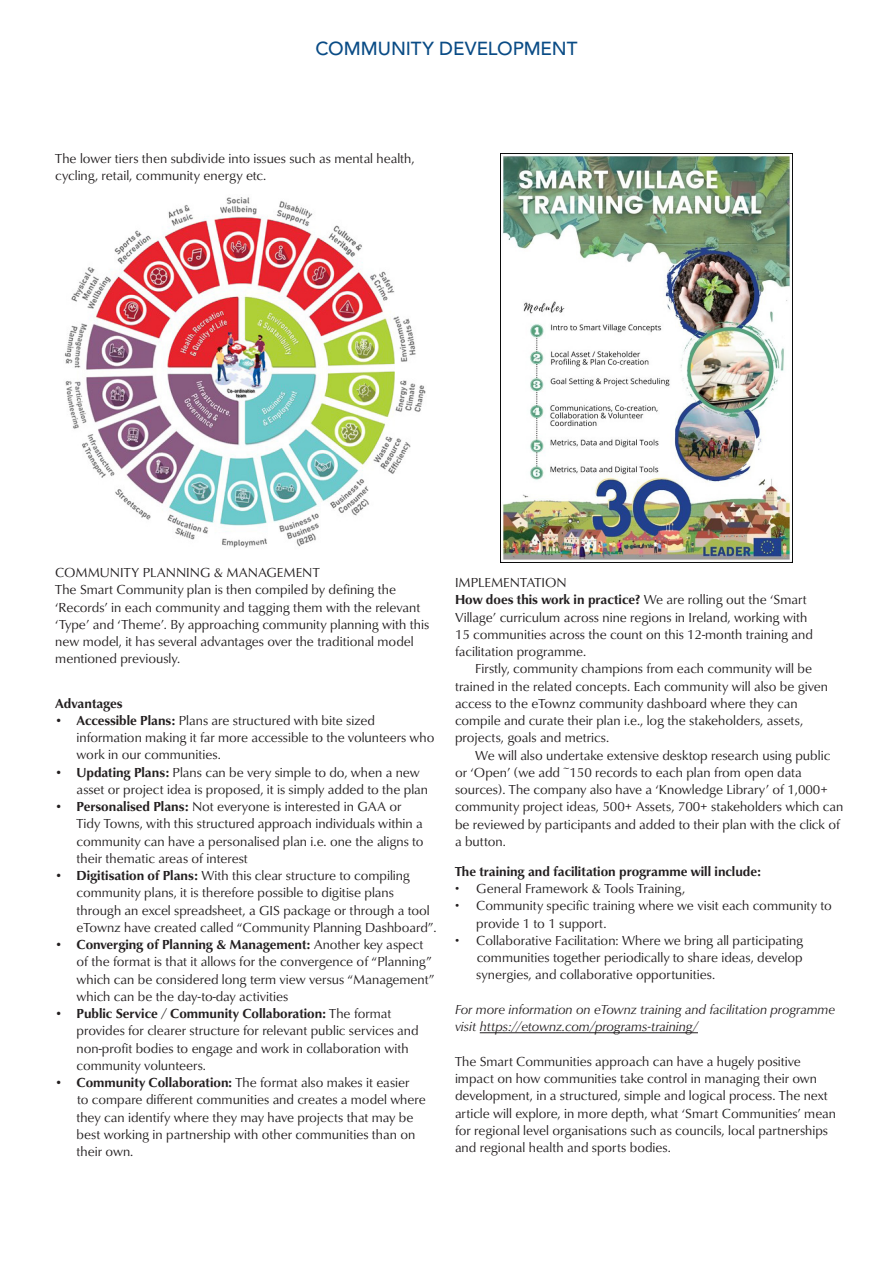
<style>
.page{position:relative;width:893px;height:1263px;background:#fff}
.page>*{position:absolute;margin:0;border:0;box-sizing:border-box;transform-origin:0 0}
.t1{font:500 18.75px "Avenir LT Std";letter-spacing:-.005em;color:#094b85}
.t2{font:13.5px/17.2px "Classico URW";color:#231f20}
.t3{font:italic 13.5px/17.2px "Classico URW";color:#231f20}
.t4{font:700 13.5px "Classico URW";color:#231f20}
.s1{font-weight:700}
</style>
<div class="page">
<hr style="left:480px;top:1032px;width:218px;height:1px;background:#231f20">
<img style="left:64px;top:197px;width:362px;height:351px">
<img style="left:501px;top:153px;width:291px;height:409px">
<p class="t1" style="left:315px;top:38px;width:263px">COMMUNITY DEVELOPMENT</p>
<p class="t2" style="left:55px;top:149px;width:361px">The lower tiers then subdivide into issues such as mental health, cycling, retail, community energy etc.</p>
<p class="t2" style="left:55px;top:563px;width:266px">COMMUNITY PLANNING &amp; MANAGEMENT</p>
<p class="t2" style="left:55px;top:580px;width:376px">The Smart Community plan is then compiled by defining the ‘Records’ in each community and tagging them with the relevant ‘Type’ and ‘Theme’. By approaching community planning with this new model, it has several advantages over the traditional model mentioned previously.</p>
<p class="t4" style="left:55px;top:693px;width:69px">Advantages</p>
<p class="t2" style="left:77px;top:711px;width:359px;text-indent:-21px"><span class="s1">• Accessible Plans:</span> Plans are structured with bite sized information making it far more accessible to the volunteers who work in our communities.</p>
<p class="t2" style="left:77px;top:763px;width:353px;text-indent:-21px"><span class="s1">• Updating Plans:</span> Plans can be very simple to do, when a new asset or project idea is proposed, it is simply added to the plan</p>
<p class="t2" style="left:77px;top:797px;width:349px;text-indent:-21px"><span class="s1">• Personalised Plans:</span> Not everyone is interested in GAA or Tidy Towns, with this structured approach individuals within a community can have a personalised plan i.e. one the aligns to their thematic areas of interest</p>
<p class="t2" style="left:77px;top:866px;width:362px;text-indent:-21px"><span class="s1">• Digitisation of Plans:</span> With this clear structure to compiling community plans, it is therefore possible to digitise plans through an excel spreadsheet, a GIS package or through a tool eTownz have created called “Community Planning Dashboard”.</p>
<p class="t2" style="left:77px;top:935px;width:360px;text-indent:-21px"><span class="s1">• Converging of Planning &amp; Management:</span> Another key aspect of the format is that it allows for the convergence of “Planning” which can be considered long term view versus “Management” which can be the day-to-day activities</p>
<p class="t2" style="left:77px;top:1004px;width:343px;text-indent:-21px"><span class="s1">• Public Service / Community Collaboration:</span> The format provides for clearer structure for relevant public services and non-profit bodies to engage and work in collaboration with community volunteers.</p>
<p class="t2" style="left:76px;top:1073px;width:351px;text-indent:-21px"><span class="s1">• Community Collaboration:</span> The format also makes it easier<br>to compare different communities and creates a model where they can identify where they may have projects that may be best working in partnership with other communities than on their own.</p>
<p class="t2" style="left:455px;top:573px;width:113px">IMPLEMENTATION</p>
<p class="t2" style="left:455px;top:591px;width:359px"><span class="s1">How does this work in practice?</span> We are rolling out the ‘Smart Village’ curriculum across nine regions in Ireland, working with 15 communities across the count on this 12-month training and facilitation programme.</p>
<p class="t2" style="left:455px;top:660px;width:375px;text-indent:20px">Firstly, community champions from each community will be trained in the related concepts. Each community will also be given access to the eTownz community dashboard where they can compile and curate their plan i.e., log the stakeholders, assets, projects, goals and metrics.</p>
<p class="t2" style="left:455px;top:746px;width:390px;text-indent:20px">We will also undertake extensive desktop research using public or ‘Open’ (we add ~150 records to each plan from open data sources). The company also have a ‘Knowledge Library’ of 1,000+ community project ideas, 500+ Assets, 700+ stakeholders which can be reviewed by participants and added to their plan with the click of a button.</p>
<p class="t4" style="left:455px;top:861px;width:307px">The training and facilitation programme will include:</p>
<p class="t2" style="left:455px;top:879px;width:232px">• General Framework &amp; Tools Training,</p>
<p class="t2" style="left:476px;top:897px;width:357px;text-indent:-21px">• Community specific training where we visit each community to provide 1 to 1 support.</p>
<p class="t2" style="left:476px;top:931px;width:328px;text-align:justify;text-indent:-21px">• Collaborative Facilitation: Where we bring all participating communities together periodically to share ideas, develop synergies, and collaborative opportunities.</p>
<p class="t3" style="left:455px;top:1000px;width:382px">For more information on eTownz training and facilitation programme visit https://etownz.com/programs-training/</p>
<p class="t2" style="left:455px;top:1052px;width:383px">The Smart Communities approach can have a hugely positive impact on how communities take control in managing their own development, in a structured, simple and logical process. The next article will explore, in more depth, what ‘Smart Communities’ mean for regional level organisations such as councils, local partnerships and regional health and sports bodies.</p>
</div>
